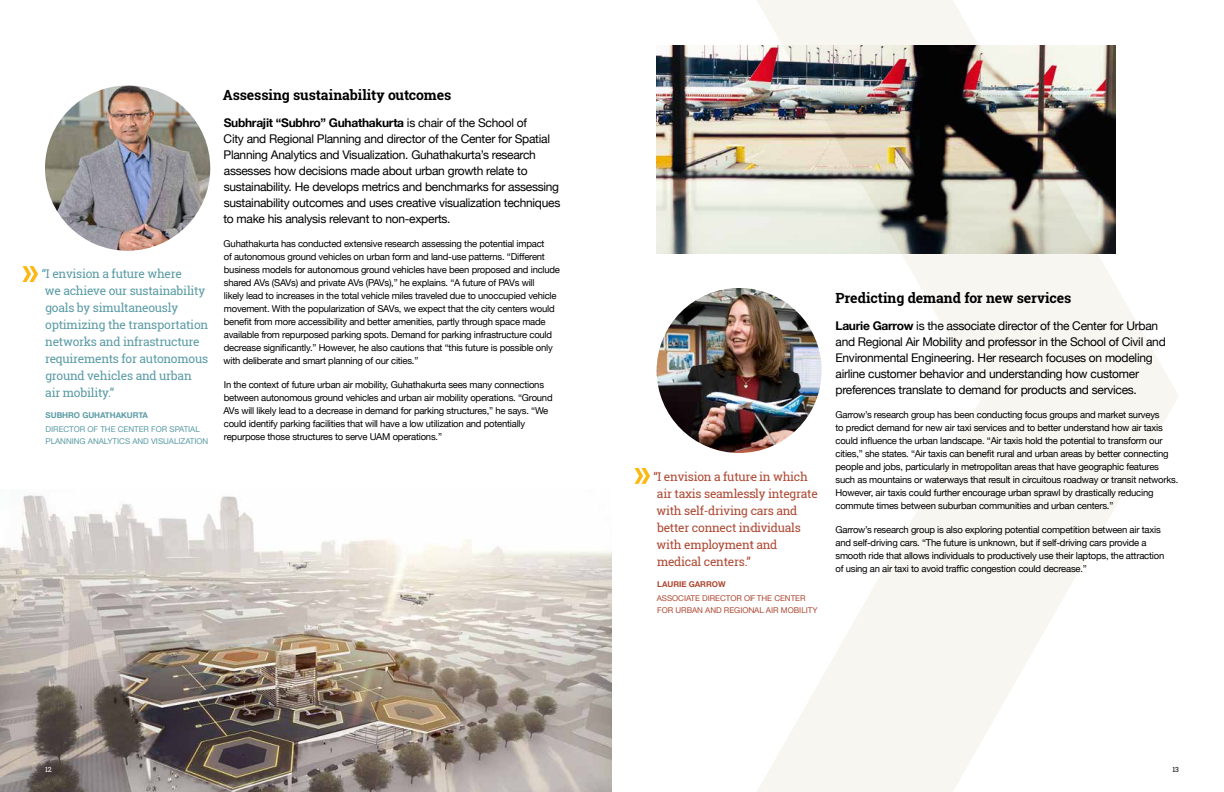
<style>
.page{position:relative;width:1224px;height:792px;background:#fff}
.page>*{position:absolute;margin:0;border:0;box-sizing:border-box;transform-origin:0 0}
.t1{font:700 14px "Roboto Slab";letter-spacing:-.01em;color:#000}
.t2{font:12px/16px "Helvetica Neue";letter-spacing:-.025em;color:#000}
.t3{font:12px/17px "Roboto Slab";letter-spacing:-.02em;color:#5a9ba5}
.t4{font:12px/17px "Roboto Slab";letter-spacing:-.02em;color:#ae4832}
.t5{font:9.5px/13px "Helvetica Neue";letter-spacing:-.025em;color:#000}
.t6{font:8px/12px "Helvetica Neue";letter-spacing:-.005em;color:#5a9ba5}
.t7{font:8px/12px "Helvetica Neue";letter-spacing:-.005em;color:#ae4832}
.t8{font:700 8px "Helvetica Neue";letter-spacing:-.005em;color:#5a9ba5}
.t9{font:700 8px "Helvetica Neue";letter-spacing:-.005em;color:#ae4832}
.t10{font:7px "Roboto Slab";color:#fff}
.t11{font:7px "Roboto Slab";color:#000}
.s1{font-weight:700}
</style>
<div class="page">
<img style="left:0;top:495px;width:612px;height:297px">
<img style="left:45px;top:86px;width:165px;height:165px;border-radius:83px">
<img style="left:657px;top:288px;width:165px;height:165px;border-radius:83px">
<img style="left:657px;top:45px;width:95px;height:209px">
<svg style="left:752px;top:0;width:426px;height:792px"></svg>
<svg style="left:635px;top:468px;width:15px;height:16px"></svg>
<svg style="left:23px;top:266px;width:15px;height:16px"></svg>
<p class="t3" style="left:42px;top:265px;width:168px">“I envision a future where<br>we achieve our sustainability goals by simultaneously optimizing the transportation networks and infrastructure requirements for autonomous ground vehicles and urban<br>air mobility.”</p>
<p class="t8" style="left:46px;top:409px;width:104px">SUBHRO GUHATHAKURTA</p>
<p class="t6" style="left:46px;top:424px;width:164px">DIRECTOR OF THE CENTER FOR SPATIAL<br>PLANNING ANALYTICS AND VISUALIZATION</p>
<h1 class="t1" style="left:223px;top:85px;width:230px">Assessing sustainability outcomes</h1>
<p class="t2" style="left:223px;top:116px;width:338px"><span class="s1">Subhrajit “Subhro” Guhathakurta</span> is chair of the School of<br>City and Regional Planning and director of the Center for Spatial Planning Analytics and Visualization. Guhathakurta’s research assesses how decisions made about urban growth relate to sustainability. He develops metrics and benchmarks for assessing sustainability outcomes and uses creative visualization techniques to make his analysis relevant to non-experts.</p>
<p class="t5" style="left:224px;top:238px;width:338px">Guhathakurta has conducted extensive research assessing the potential impact<br>of autonomous ground vehicles on urban form and land-use patterns. “Different business models for autonomous ground vehicles have been proposed and include shared AVs (SAVs) and private AVs (PAVs),” he explains. “A future of PAVs will<br>likely lead to increases in the total vehicle miles traveled due to unoccupied vehicle movement. With the popularization of SAVs, we expect that the city centers would benefit from more accessibility and better amenities, partly through space made available from repurposed parking spots. Demand for parking infrastructure could decrease significantly.” However, he also cautions that “this future is possible only with deliberate and smart planning of our cities.”</p>
<p class="t5" style="left:223px;top:379px;width:331px">In the context of future urban air mobility, Guhathakurta sees many connections between autonomous ground vehicles and urban air mobility operations. “Ground AVs will likely lead to a decrease in demand for parking structures,” he says. “We could identify parking facilities that will have a low utilization and potentially repurpose those structures to serve UAM operations.”</p>
<p class="t4" style="left:653px;top:468px;width:166px">“I envision a future in which air taxis seamlessly integrate with self-driving cars and better connect individuals with employment and medical centers.”</p>
<p class="t9" style="left:657px;top:577px;width:70px">LAURIE GARROW</p>
<p class="t7" style="left:657px;top:593px;width:162px">ASSOCIATE DIRECTOR OF THE CENTER<br>FOR URBAN AND REGIONAL AIR MOBILITY</p>
<h1 class="t1" style="left:836px;top:288px;width:237px">Predicting demand for new services</h1>
<p class="t2" style="left:836px;top:318px;width:332px"><span class="s1">Laurie Garrow</span> is the associate director of the Center for Urban and Regional Air Mobility and professor in the School of Civil and Environmental Engineering. Her research focuses on modeling airline customer behavior and understanding how customer preferences translate to demand for products and services.</p>
<p class="t5" style="left:836px;top:408px;width:344px">Garrow’s research group has been conducting focus groups and market surveys<br>to predict demand for new air taxi services and to better understand how air taxis could influence the urban landscape. “Air taxis hold the potential to transform our cities,” she states. “Air taxis can benefit rural and urban areas by better connecting people and jobs, particularly in metropolitan areas that have geographic features such as mountains or waterways that result in circuitous roadway or transit networks.<br>However, air taxis could further encourage urban sprawl by drastically reducing commute times between suburban communities and urban centers.”</p>
<p class="t5" style="left:836px;top:523px;width:330px">Garrow’s research group is also exploring potential competition between air taxis and self-driving cars. “The future is unknown, but if self-driving cars provide a smooth ride that allows individuals to productively use their laptops, the attraction of using an air taxi to avoid traffic congestion could decrease.”</p>
<p class="t10" style="left:45px;top:765px;width:8px">12</p>
<p class="t11" style="left:1172px;top:765px;width:8px">13</p>
</div>
